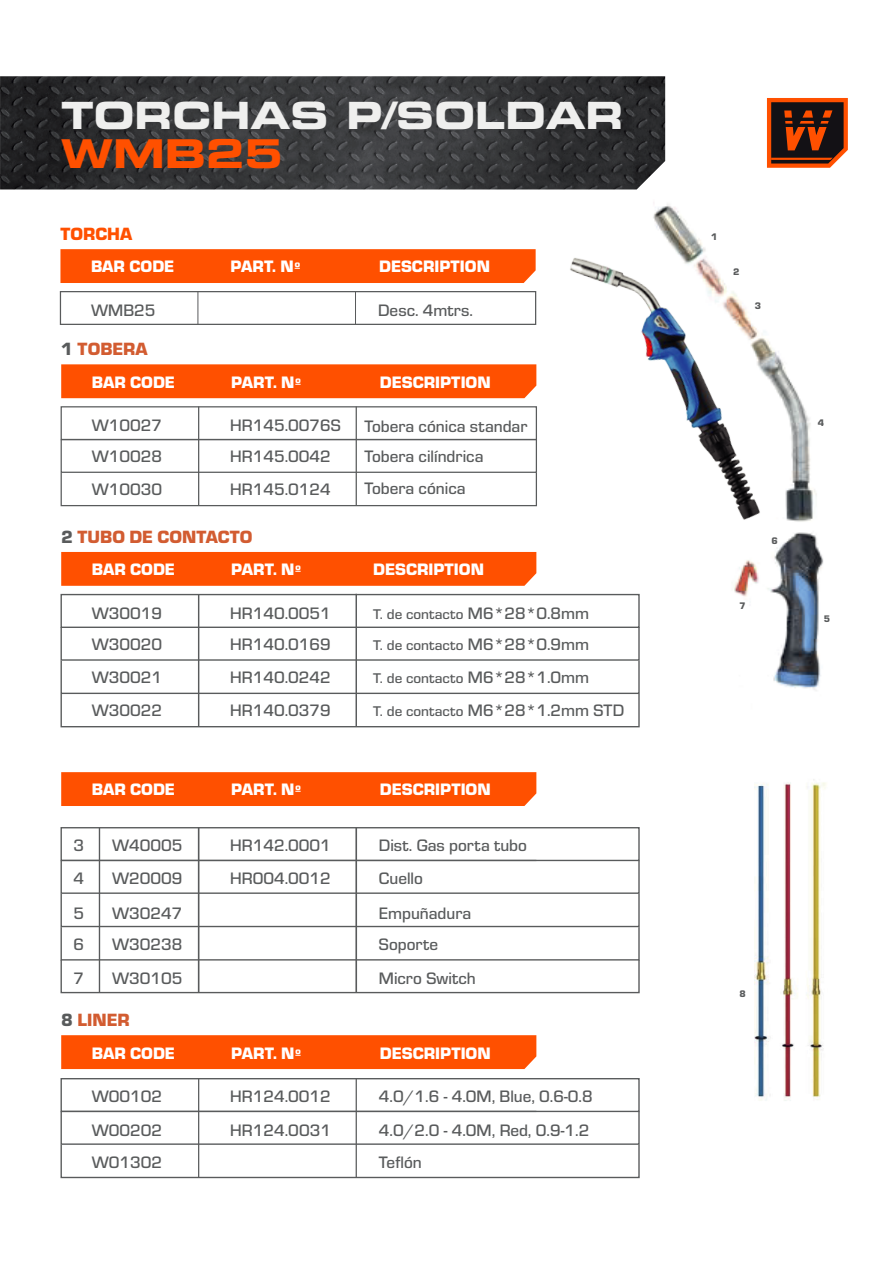
<style>
.page{position:relative;width:893px;height:1263px;background:#fff}
.page>*{position:absolute;margin:0;border:0;box-sizing:border-box;transform-origin:0 0}
.t1{font:39.75px "Eurostile LT Std Bold Ex 2";color:#ff5000}
.t2{font:37.5px "Eurostile LT Std Bold Ex 2";color:#efefee}
.t3{font:900 18.45px "Eurostile";color:#d25c31}
.t4{font:900 18.45px "Eurostile";color:#ff5000}
.t5{font:500 17.25px/31px "Eurostile";color:#595b5c}
.t6{font:900 17.25px "Eurostile";color:#fff}
.t7{font:500 14.55px/31px "Eurostile";color:#595b5c;scale:1.04 1}
.t8{font:900 9.9px "Eurostile";color:#595b5c}
.s1{color:#595b5c}
.s2{font-size:17.25px}
.s3{font-size:14.55px}
</style>
<div class="page">
<img style="left:602px;top:204px;width:222px;height:487px">
<img style="left:0;top:76px;width:665px;height:113px">
<img style="left:755px;top:779px;width:71px;height:322px">
<img style="left:502px;top:227px;width:320px;height:320px">
<svg style="left:767px;top:98px;width:81px;height:70px;background:#713014"></svg>
<div style="left:61px;top:364px;width:475px;height:34px;background:#ff5000"></div>
<hr style="left:198px;top:406px;width:1px;height:99px;background:#595b5c">
<hr style="left:356px;top:406px;width:1px;height:99px;background:#595b5c">
<div style="left:61px;top:552px;width:475px;height:34px;background:#ff5000"></div>
<div style="left:61px;top:406px;width:476px;height:34px;border:1px solid #595b5c"></div>
<div style="left:61px;top:439px;width:476px;height:34px;border:1px solid #595b5c"></div>
<div style="left:61px;top:472px;width:476px;height:34px;border:1px solid #595b5c"></div>
<hr style="left:355px;top:594px;width:2px;height:132px;background:#595b5c">
<hr style="left:355px;top:828px;width:2px;height:164px;background:#595b5c">
<div style="left:61px;top:772px;width:475px;height:34px;background:#ff5000"></div>
<hr style="left:198px;top:827px;width:1px;height:165px;background:#595b5c">
<div style="left:61px;top:827px;width:579px;height:34px;border:1px solid #595b5c"></div>
<div style="left:61px;top:860px;width:579px;height:34px;border:1px solid #595b5c"></div>
<div style="left:61px;top:959px;width:579px;height:34px;border:1px solid #595b5c"></div>
<div style="left:61px;top:893px;width:579px;height:34px;border:1px solid #595b5c"></div>
<hr style="left:356px;top:1078px;width:1px;height:99px;background:#595b5c">
<div style="left:61px;top:1035px;width:475px;height:34px;background:#ff5000"></div>
<hr style="left:198px;top:1078px;width:1px;height:99px;background:#595b5c">
<div style="left:61px;top:1078px;width:579px;height:34px;border:1px solid #595b5c"></div>
<div style="left:61px;top:1111px;width:579px;height:34px;border:1px solid #595b5c"></div>
<div style="left:61px;top:1144px;width:579px;height:34px;border:1px solid #595b5c"></div>
<hr style="left:198px;top:594px;width:1px;height:133px;background:#595b5c">
<div style="left:61px;top:594px;width:579px;height:34px;border:1px solid #595b5c"></div>
<div style="left:61px;top:627px;width:579px;height:34px;border:1px solid #595b5c"></div>
<div style="left:61px;top:660px;width:579px;height:34px;border:1px solid #595b5c"></div>
<div style="left:61px;top:693px;width:579px;height:34px;border:1px solid #595b5c"></div>
<div style="left:60px;top:249px;width:476px;height:34px;background:#ff5000"></div>
<hr style="left:198px;top:291px;width:1px;height:33px;background:#595b5c">
<hr style="left:355px;top:291px;width:1px;height:33px;background:#595b5c">
<div style="left:60px;top:291px;width:476px;height:34px;border:1px solid #595b5c"></div>
<hr style="left:99px;top:828px;width:1px;height:164px;background:#595b5c">
<h2 class="t2" style="left:61px;top:90px;width:564px">TORCHAS P/SOLDAR</h2>
<h1 class="t1" style="left:61px;top:125px;width:223px">WMB25</h1>
<p class="t4" style="left:60px;top:221px;width:73px">TORCHA</p>
<p class="t6" style="left:91px;top:254px;width:85px">BAR CODE</p>
<p class="t6" style="left:231px;top:254px;width:72px">PART. Nº</p>
<p class="t6" style="left:379px;top:254px;width:112px">DESCRIPTION</p>
<p class="t5" style="left:91px;top:294px;width:66px">WMB25</p>
<p class="t5" style="left:378px;top:294px;width:96px">Desc. 4mtrs.</p>
<p class="t3" style="left:61px;top:336px;width:88px"><span class="s1">1</span> TOBERA</p>
<p class="t6" style="left:92px;top:370px;width:85px">BAR CODE</p>
<p class="t6" style="left:231px;top:370px;width:72px">PART. Nº</p>
<p class="t6" style="left:380px;top:370px;width:112px">DESCRIPTION</p>
<p class="t5" style="left:230px;top:409px;width:112px">HR145.0076S<br>HR145.0042</p>
<p class="t5" style="left:230px;top:473px;width:102px">HR145.0124</p>
<p class="t3" style="left:61px;top:523px;width:193px"><span class="s1">2</span> TUBO DE CONTACTO</p>
<p class="t6" style="left:92px;top:557px;width:85px">BAR CODE</p>
<p class="t6" style="left:231px;top:557px;width:72px">PART. Nº</p>
<p class="t6" style="left:373px;top:557px;width:112px">DESCRIPTION</p>
<p class="t5" style="left:92px;top:597px;width:72px">W30019<br>W30020</p>
<p class="t5" style="left:92px;top:661px;width:72px">W30021</p>
<p class="t5" style="left:92px;top:409px;width:72px">W10027<br>W10028</p>
<p class="t5" style="left:92px;top:473px;width:72px">W10030</p>
<p class="t5" style="left:364px;top:409px;width:164px">Tobera cónica standar</p>
<p class="t5" style="left:364px;top:440px;width:121px">Tobera cilíndrica</p>
<p class="t5" style="left:364px;top:472px;width:103px">Tobera cónica</p>
<p class="t5" style="left:230px;top:597px;width:102px">HR140.0051<br>HR140.0169</p>
<p class="t5" style="left:230px;top:661px;width:102px">HR140.0242</p>
<p class="t7" style="left:373px;top:598px;width:209px">T. de contacto <span class="s2">M6*28*0.8mm<br></span>T. de contacto <span class="s2">M6*28*0.9mm</span></p>
<p class="t7" style="left:373px;top:662px;width:209px">T. de contacto <span class="s2">M6*28*1.0mm</span></p>
<p class="t5" style="left:92px;top:694px;width:72px">W30022</p>
<p class="t5" style="left:230px;top:694px;width:102px">HR140.0379</p>
<p class="t5" style="left:373px;top:694px;width:252px"><span class="s3">T. de contacto</span> M6*28*1.2mm STD</p>
<p class="t6" style="left:92px;top:777px;width:85px">BAR CODE</p>
<p class="t6" style="left:231px;top:777px;width:72px">PART. Nº</p>
<p class="t6" style="left:380px;top:777px;width:112px">DESCRIPTION</p>
<p class="t5" style="left:74px;top:829px;width:12px">3</p>
<p class="t5" style="left:112px;top:829px;width:72px">W40005</p>
<p class="t5" style="left:74px;top:859px;width:12px;line-height:35.4px">4<br>5</p>
<p class="t5" style="left:74px;top:927px;width:12px;line-height:33.5px">6<br>7</p>
<p class="t5" style="left:230px;top:829px;width:102px">HR142.0001</p>
<p class="t5" style="left:379px;top:829px;width:150px">Dist. Gas porta tubo</p>
<p class="t5" style="left:112px;top:861px;width:72px">W20009</p>
<p class="t5" style="left:230px;top:861px;width:102px">HR004.0012</p>
<p class="t5" style="left:379px;top:861px;width:45px">Cuello</p>
<p class="t5" style="left:112px;top:896px;width:72px">W30247</p>
<p class="t5" style="left:379px;top:896px;width:94px">Empuñadura</p>
<p class="t5" style="left:112px;top:928px;width:72px">W30238</p>
<p class="t5" style="left:379px;top:928px;width:61px">Soporte</p>
<p class="t5" style="left:112px;top:962px;width:72px">W30105</p>
<p class="t5" style="left:379px;top:962px;width:98px">Micro Switch</p>
<p class="t3" style="left:61px;top:1006px;width:70px"><span class="s1">8</span> LINER</p>
<p class="t6" style="left:92px;top:1040px;width:85px">BAR CODE</p>
<p class="t6" style="left:231px;top:1040px;width:72px">PART. Nº</p>
<p class="t6" style="left:380px;top:1040px;width:112px">DESCRIPTION</p>
<p class="t5" style="left:92px;top:1080px;width:72px">W00102</p>
<p class="t5" style="left:230px;top:1080px;width:102px">HR124.0012</p>
<p class="t5" style="left:379px;top:1080px;width:215px">4.0/1.6 - 4.0M, Blue, 0.6-0.8</p>
<p class="t5" style="left:92px;top:1114px;width:72px">W00202</p>
<p class="t5" style="left:230px;top:1114px;width:102px">HR124.0031</p>
<p class="t5" style="left:379px;top:1114px;width:212px">4.0/2.0 - 4.0M, Red, 0.9-1.2</p>
<p class="t5" style="left:92px;top:1146px;width:72px">W01302</p>
<p class="t5" style="left:379px;top:1146px;width:44px">Teflón</p>
<p class="t8" style="left:711px;top:230px;width:8px">1</p>
<p class="t8" style="left:733px;top:264px;width:8px">2</p>
<p class="t8" style="left:755px;top:299px;width:8px">3</p>
<p class="t8" style="left:818px;top:415px;width:8px">4</p>
<p class="t8" style="left:739px;top:599px;width:8px">7</p>
<p class="t8" style="left:771px;top:534px;width:8px">6</p>
<p class="t8" style="left:824px;top:611px;width:8px">5</p>
<p class="t8" style="left:739px;top:987px;width:8px">8</p>
</div>
